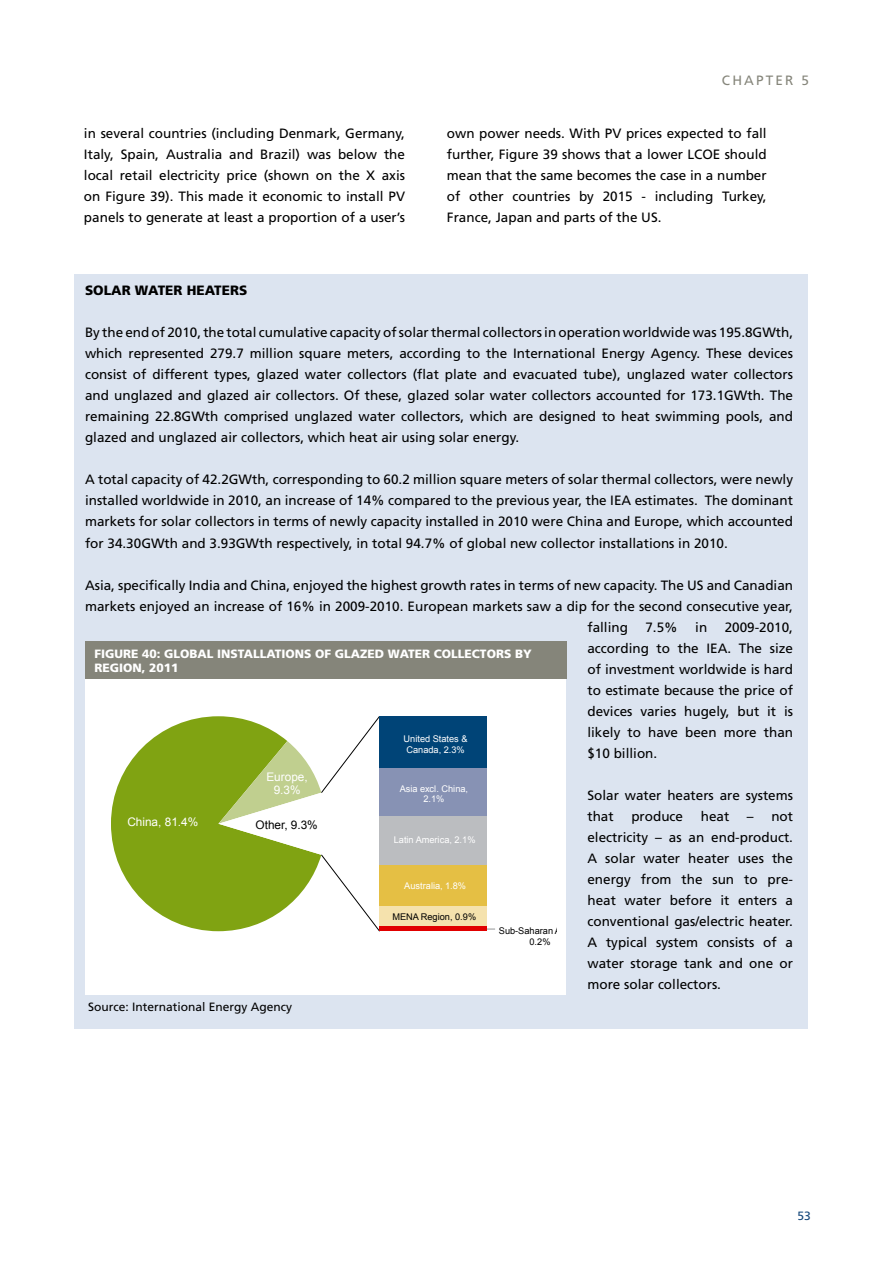
<style>
.page{position:relative;width:893px;height:1263px;background:#fff}
.page>*{position:absolute;margin:0;border:0;box-sizing:border-box;transform-origin:0 0}
.t1{font:13.5px/21px "Frutiger";color:#000;text-align:justify}
.t2{font:900 13.5px "Frutiger";color:#000}
.t3{font:13.5px "Frutiger";color:#85857a}
.t4{font:900 12px/14.4px "Frutiger";color:#fff}
.t5{font:12px "Frutiger";color:#000}
.t6{font:12px "Frutiger";color:#13467a}
.t7{font:11.85px/13.5px "Arial";letter-spacing:-.005em;color:#fff;text-align:center}
.t8{font:11.85px "Arial";color:#000}
.t9{font:9.15px/10.6px "Arial";color:#fff;text-align:center}
.t10{font:9.15px/10.6px "Arial";color:#000}
</style>
<div class="page">
<div style="left:74px;top:274px;width:734px;height:755px;background:#dce4f0"></div>
<div style="left:86px;top:679px;width:480px;height:315px;background:#fff"></div>
<div style="left:85px;top:641px;width:481px;height:37px;background:#85857a"></div>
<svg style="left:111px;top:716px;width:107px;height:215px;fill:#80a312"></svg>
<div style="left:380px;top:716px;width:107px;height:53px;background:#047"></div>
<div style="left:380px;top:769px;width:107px;height:48px;background:#8792b4"></div>
<div style="left:380px;top:817px;width:107px;height:48px;background:#bbbdc0"></div>
<div style="left:380px;top:865px;width:107px;height:41px;background:#e5bf44"></div>
<div style="left:380px;top:906px;width:107px;height:21px;background:#f5e2ad"></div>
<hr style="left:380px;top:927px;width:107px;height:4px;background:#e10000">
<svg style="left:218px;top:716px;width:162px;height:216px"></svg>
<p class="t3" style="left:722px;top:72px;width:89px">ch apt er 5</p>
<p class="t1" style="left:84px;top:123px;width:323px">in several countries (including Denmark, Germany, Italy, Spain, Australia and B razil) was below the local retail electricity price (shown on the X axis on Figure 39). This made it economic to install PV panels to generate at least a proportion of a user’s</p>
<p class="t1" style="left:447px;top:123px;width:321px">own power needs. With PV prices expected to fall further, Figure 39 shows that a lower LCOE should mean that the same becomes the case in a number of other countries by 2015 - including Turkey, France, Japan and parts of the US.</p>
<p class="t2" style="left:85px;top:283px;width:82px">SOLAR WATER</p>
<p class="t2" style="left:187px;top:283px;width:62px">HEATERS</p>
<p class="t1" style="left:85px;top:322px;width:710px">By the end of 2010, the total cumulative capacity of solar thermal collectors in operation worldwide was 195.8GWth, which represented 279.7 million square meters, according to the I nternational E nergy Agency. These devices consist of different types, glazed water collectors (flat plate and evacuated tube), unglazed water collectors and unglazed and glazed air collectors. Of these, glazed solar water collectors accounted for 173.1GWth. The remaining 22.8GWth comprised unglazed water collectors, which are designed to heat swimming pools, and glazed and unglazed air collectors, which heat air using solar energy.</p>
<p class="t1" style="left:85px;top:469px;width:710px">A total capacity of 42.2GWth, corresponding to 60.2 million square meters of solar thermal collectors, were newly installed worldwide in 2010, an increase of 14% compared to the previous year, the IEA</p>
<p class="t1" style="left:85px;top:490px;width:709px;text-indent:550px">estimates. The dominant markets for solar collectors in terms of newly capacity installed in 2010 were China and E urope, which accounted for 34.30GWth and 3.93GWth respectively, in total 94.7% of global new collector installations in 2010.</p>
<p class="t1" style="left:85px;top:574px;width:710px">Asia, specifically I ndia and China, enjoyed the highest growth rates in terms of new capacity. The US and Canadian</p>
<p class="t1" style="left:85px;top:595px;width:709px">markets enjoyed an increase of 16% in 2009-2010. E uropean markets saw a dip for the second consecutive year,</p>
<p class="t1" style="left:587px;top:616px;width:42px">falling</p>
<p class="t1" style="left:645px;top:616px;width:34px">7.5%</p>
<p class="t1" style="left:695px;top:616px;width:14px">in</p>
<p class="t1" style="left:587px;top:616px;width:207px;text-indent:137px">2009-2010, according to the IEA. The size of investment worldwide is hard to estimate because the price of devices varies hugely, but it is likely to have been more than $10 billion.</p>
<p class="t1" style="left:587px;top:784px;width:207px">Solar water heaters are systems that</p>
<p class="t4" style="left:94px;top:646px;width:439px">FIGU RE 40: GLOBAL INSTALLATIONS OF GLAZED WATER COLLECTORS BY<br>REGION, 2011</p>
<p class="t9" style="left:404px;top:733px;width:65px">United States &amp;<br>Canada, 2.3%</p>
<p class="t9" style="left:400px;top:783px;width:70px">Asia excl. China,<br>2.1%</p>
<p class="t9" style="left:394px;top:834px;width:83px">Latin America, 2.1%</p>
<p class="t9" style="left:404px;top:881px;width:63px">Australia, 1.8%</p>
<p class="t10" style="left:392px;top:911px;width:85px">MENA Region, 0.9%</p>
<p class="t7" style="left:266px;top:770px;width:43px">Europe,<br>9.3%</p>
<p class="t1" style="left:631px;top:805px;width:53px">produce</p>
<p class="t1" style="left:701px;top:805px;width:30px">heat</p>
<p class="t1" style="left:587px;top:805px;width:207px;text-indent:159px">– not electricity – as an end-product.<br>A solar water heater uses the energy from the sun to pre&shy;heat water before it enters a conventional gas/electric heater.<br>A typical system consists of a water storage tank and one or more solar collectors.</p>
<p class="t7" style="left:127px;top:815px;width:72px">China, 81.4%</p>
<p class="t8" style="left:256px;top:817px;width:64px">Other, 9.3%</p>
<p class="t10" style="left:529px;top:926px;width:33px;text-indent:-31px">Sub-Saharan A<br>0.2%</p>
<p class="t5" style="left:88px;top:1000px;width:206px">Source: I nternational Energy Agency</p>
<p class="t6" style="left:798px;top:1208px;width:15px">53</p>
</div>
